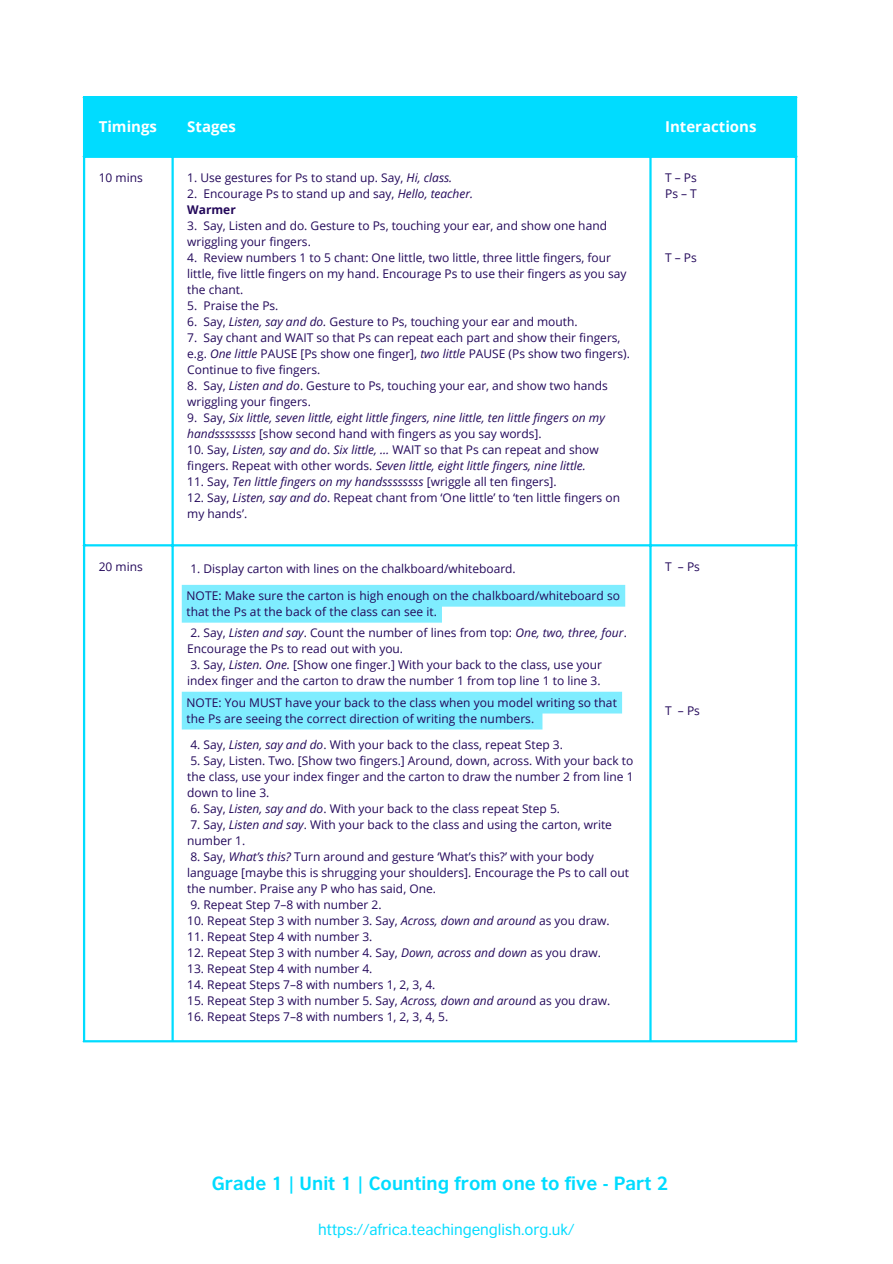
<style>
.page{position:relative;width:893px;height:1264px;background:#fff}
.page>*{position:absolute;margin:0;border:0;box-sizing:border-box;transform-origin:0 0}
.t1{font:700 18px "British Council Sans";color:#00dcff}
.t2{font:15px "British Council Sans";color:#00dcff}
.t3{font:700 15px "Open Sans";color:#fff}
.t4{font:12px/16px "Open Sans";color:#23085a}
.t5{font:italic 12px/16px "Open Sans";color:#23085a}
.s1{font-style:italic}
.s2{font-weight:700}
.s3{font-style:normal}
</style>
<div class="page">
<div style="left:85px;top:98px;width:709px;height:58px;background:#00dcff"></div>
<hr style="left:83px;top:98px;width:2px;height:942px;background:#00dcff">
<hr style="left:171px;top:98px;width:3px;height:942px;background:#00dcff">
<hr style="left:649px;top:98px;width:2px;height:942px;background:#00dcff">
<hr style="left:794px;top:98px;width:3px;height:942px;background:#00dcff">
<hr style="left:83px;top:96px;width:714px;height:2px;background:#00dcff">
<hr style="left:83px;top:156px;width:714px;height:2px;background:#00dcff">
<hr style="left:83px;top:544px;width:714px;height:2px;background:#00dcff">
<hr style="left:83px;top:1040px;width:714px;height:2px;background:#00dcff">
<svg style="left:182px;top:585px;width:443px;height:37px"></svg>
<svg style="left:182px;top:691px;width:440px;height:38px;background:#8aeeff"></svg>
<p class="t3" style="left:99px;top:116px;width:60px">Timings</p>
<p class="t3" style="left:187px;top:116px;width:50px">Stages</p>
<p class="t3" style="left:665px;top:116px;width:93px">Interactions</p>
<p class="t4" style="left:99px;top:169px;width:46px">10 mins</p>
<p class="t4" style="left:187px;top:169px;width:266px">1. Use gestures for Ps to stand up. Say, <span class="s1">Hi, class.</span></p>
<p class="t4" style="left:187px;top:185px;width:287px">2. Encourage Ps to stand up and say, <span class="s1">Hello, teacher.<br></span><span class="s2">Warmer</span></p>
<p class="t4" style="left:187px;top:217px;width:421px">3. Say, Listen and do. Gesture to Ps, touching your ear, and show one hand wriggling your fingers.</p>
<p class="t4" style="left:187px;top:249px;width:441px">4. Review numbers 1 to 5 chant: One little, two little, three little fingers, four little, five little fingers on my hand. Encourage Ps to use their fingers as you say the chant.</p>
<p class="t4" style="left:187px;top:297px;width:93px">5. Praise the Ps.</p>
<p class="t4" style="left:187px;top:313px;width:392px">6. Say, <span class="s1">Listen, say and do.</span> Gesture to Ps, touching your ear and mouth.</p>
<p class="t4" style="left:187px;top:329px;width:444px">7. Say chant and WAIT so that Ps can repeat each part and show their fingers, e.g. <span class="s1">One little</span> PAUSE [Ps show one finger], <span class="s1">two little</span> PAUSE (Ps show two fingers).<br>Continue to five fingers.</p>
<p class="t4" style="left:187px;top:377px;width:422px">8. Say, <span class="s1">Listen and do</span>. Gesture to Ps, touching your ear, and show two hands wriggling your fingers.</p>
<p class="t5" style="left:187px;top:409px;width:419px"><span class="s3">9. Say,</span> Six little, seven little, eight little fingers, nine little, ten little fingers on my handssssssss <span class="s3">[show second hand with fingers as you say words].</span></p>
<p class="t5" style="left:187px;top:441px;width:413px"><span class="s3">10. Say,</span> Listen, say and do<span class="s3">.</span> Six little, … <span class="s3">WAIT so that Ps can repeat and show fingers. Repeat with other words.</span> Seven little, eight little fingers, nine little.</p>
<p class="t5" style="left:187px;top:473px;width:371px"><span class="s3">11. Say,</span> Ten little fingers on my handssssssss <span class="s3">[wriggle all ten fingers].</span></p>
<p class="t4" style="left:187px;top:489px;width:434px">12. Say, <span class="s1">Listen, say and do</span>. Repeat chant from ‘One little’ to ‘ten little fingers on my hands’.</p>
<p class="t4" style="left:665px;top:169px;width:33px">T – Ps<br>Ps – T</p>
<p class="t4" style="left:665px;top:249px;width:33px">T – Ps</p>
<p class="t4" style="left:99px;top:558px;width:46px">20 mins</p>
<p class="t4" style="left:190px;top:560px;width:327px">1. Display carton with lines on the chalkboard/whiteboard.</p>
<p class="t4" style="left:186px;top:587px;width:435px">NOTE: Make sure the carton is high enough on the chalkboard/whiteboard so that the Ps at the back of the class can see it.</p>
<p class="t4" style="left:187px;top:624px;width:441px">2. Say, <span class="s1">Listen and say</span>. Count the number of lines from top: <span class="s1">One, two, three, four</span>.<br>Encourage the Ps to read out with you.</p>
<p class="t4" style="left:187px;top:656px;width:416px">3. Say, <span class="s1">Listen. One.</span> [Show one finger.] With your back to the class, use your index finger and the carton to draw the number 1 from top line 1 to line 3.</p>
<p class="t4" style="left:186px;top:694px;width:432px">NOTE: You MUST have your back to the class when you model writing so that the Ps are seeing the correct direction of writing the numbers.</p>
<p class="t4" style="left:190px;top:736px;width:374px">4. Say, <span class="s1">Listen, say and do</span>. With your back to the class, repeat Step 3.</p>
<p class="t4" style="left:187px;top:752px;width:448px;text-align:justify">5. Say, Listen. Two. [Show two fingers.] Around, down, across. With your back to the class, use your index finger and the carton to draw the number 2 from line 1 down to line 3.</p>
<p class="t4" style="left:190px;top:800px;width:371px">6. Say, <span class="s1">Listen, say and do</span>. With your back to the class repeat Step 5.</p>
<p class="t4" style="left:187px;top:816px;width:426px">7. Say, <span class="s1">Listen and say</span>. With your back to the class and using the carton, write number 1.</p>
<p class="t4" style="left:187px;top:848px;width:443px">8. Say, <span class="s1">What’s this?</span> Turn around and gesture ‘What’s this?’ with your body language [maybe this is shrugging your shoulders]. Encourage the Ps to call out the number. Praise any P who has said, One.</p>
<p class="t4" style="left:190px;top:896px;width:193px">9. Repeat Step 7–8 with number 2.</p>
<p class="t4" style="left:187px;top:912px;width:424px">10. Repeat Step 3 with number 3. Say, <span class="s1">Across, down and around</span> as you draw.</p>
<p class="t4" style="left:187px;top:928px;width:187px">11. Repeat Step 4 with number 3.</p>
<p class="t4" style="left:187px;top:944px;width:415px">12. Repeat Step 3 with number 4. Say, <span class="s1">Down, across and down</span> as you draw.</p>
<p class="t4" style="left:187px;top:960px;width:187px">13. Repeat Step 4 with number 4.</p>
<p class="t4" style="left:187px;top:976px;width:250px">14. Repeat Steps 7–8 with numbers 1, 2, 3, 4.</p>
<p class="t4" style="left:187px;top:992px;width:424px">15. Repeat Step 3 with number 5. Say, <span class="s1">Across, down and aroun</span>d as you draw.</p>
<p class="t4" style="left:187px;top:1008px;width:262px">16. Repeat Steps 7–8 with numbers 1, 2, 3, 4, 5.</p>
<p class="t4" style="left:665px;top:558px;width:36px">T – Ps</p>
<p class="t4" style="left:665px;top:702px;width:36px">T – Ps</p>
<h1 class="t1" style="left:212px;top:1171px;width:458px">Grade 1 | Unit 1 | Counting from one to five - Part 2</h1>
<p class="t2" style="left:318px;top:1219px;width:258px">https://africa.teachingenglish.org.uk/</p>
</div>
